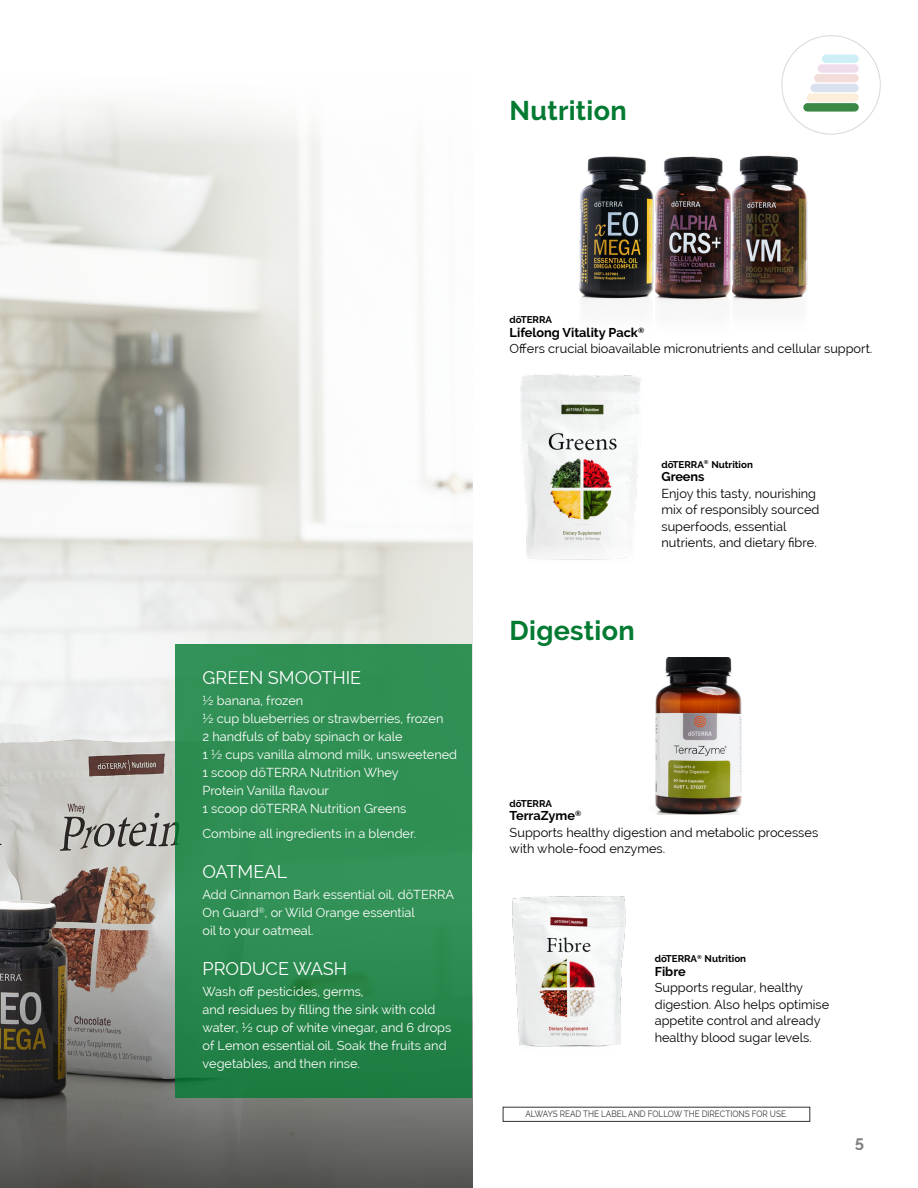
<style>
.page{position:relative;width:918px;height:1188px;background:#fff}
.page>*{position:absolute;margin:0;border:0;box-sizing:border-box;transform-origin:0 0}
.t1{font:700 27px "Raleway";letter-spacing:.01em;color:#037a31}
.t2{font:18px "Raleway";color:#fff}
.t3{font:700 16.5px "Raleway";color:#000}
.t4{font:12.75px/18px "Raleway";color:#fff}
.t5{font:12.75px/16.5px "Raleway";color:#000}
.t6{font:700 12.75px "Raleway";color:#000}
.t7{font:700 9.75px "Raleway";color:#000}
.t8{font:9px "Raleway";color:#000;scale:.9 1}
.s1{font-weight:700}
</style>
<div class="page">
<img style="left:655px;top:156px;width:75px;height:148px">
<img style="left:579px;top:156px;width:74px;height:145px">
<svg style="left:0;top:808px;width:176px;height:93px;fill:#ccccc7"></svg>
<svg style="left:0;top:101px;width:472px;height:707px"></svg>
<svg style="left:0;top:901px;width:473px;height:287px"></svg>
<img style="left:520px;top:374px;width:121px;height:186px">
<img style="left:655px;top:658px;width:87px;height:156px">
<div style="left:818px;top:64px;width:41px;height:9px;background:#efddeb;border-radius:4px"></div>
<div style="left:822px;top:55px;width:37px;height:8px;background:#cdeff5;border-radius:4px"></div>
<div style="left:814px;top:74px;width:45px;height:8px;background:#f3dddb;border-radius:4px"></div>
<div style="left:810px;top:84px;width:49px;height:8px;background:#dbe2ef;border-radius:4px"></div>
<div style="left:807px;top:93px;width:52px;height:9px;background:#fdeddb;border-radius:4px"></div>
<div style="left:803px;top:103px;width:56px;height:9px;background:#3b8844;border-radius:4px"></div>
<div style="left:176px;top:644px;width:296px;height:454px;background:linear-gradient(to bottom,#359459,#228247)"></div>
<img style="left:512px;top:896px;width:114px;height:151px">
<img style="left:733px;top:155px;width:75px;height:153px">
<h1 class="t1" style="left:510px;top:95px;width:119px">Nutrition</h1>
<h2 class="t2" style="left:202px;top:667px;width:160px">GREEN SMOOTHIE</h2>
<p class="t4" style="left:202px;top:692px;width:256px">½ banana, frozen<br>½ cup blueberries or strawberries, frozen<br>2 handfuls of baby spinach or kale<br>1 ½ cups vanilla almond milk, unsweetened<br>1 scoop dōTERRA Nutrition Whey<br>Protein Vanilla flavour<br>1 scoop dōTERRA Nutrition Greens</p>
<p class="t4" style="left:202px;top:824px;width:215px">Combine all ingredients in a blender.</p>
<h2 class="t2" style="left:202px;top:861px;width:86px">OATMEAL</h2>
<p class="t4" style="left:202px;top:885px;width:253px">Add Cinnamon Bark essential oil, dōTERRA<br>On Guard<sup>®</sup>, or Wild Orange essential<br>oil to your oatmeal.</p>
<h2 class="t2" style="left:202px;top:958px;width:146px">PRODUCE WASH</h2>
<p class="t4" style="left:202px;top:982px;width:250px">Wash off pesticides, germs,<br>and residues by filling the sink with cold water, ½ cup of white vinegar, and 6 drops of Lemon essential oil. Soak the fruits and vegetables, and then rinse.</p>
<p class="t7" style="left:510px;top:314px;width:44px">dōTERRA</p>
<p class="t5" style="left:510px;top:324px;width:364px"><span class="s1">Lifelong Vitality Pack</span><sup>®<br></sup>Offers crucial bioavailable micronutrients and cellular support.</p>
<h1 class="t1" style="left:510px;top:615px;width:127px">Digestion</h1>
<p class="t7" style="left:662px;top:459px;width:93px">dōTERRA<sup>®</sup> Nutrition</p>
<p class="t6" style="left:662px;top:469px;width:45px">Greens</p>
<p class="t5" style="left:662px;top:485px;width:160px">Enjoy this tasty, nourishing mix of responsibly sourced superfoods, essential nutrients, and dietary fibre.</p>
<p class="t7" style="left:510px;top:798px;width:44px">dōTERRA</p>
<p class="t5" style="left:510px;top:807px;width:310px"><span class="s1">TerraZyme</span><sup>®<br></sup>Supports healthy digestion and metabolic processes with whole-food enzymes.</p>
<p class="t7" style="left:655px;top:953px;width:93px">dōTERRA<sup>®</sup> Nutrition</p>
<p class="t6" style="left:655px;top:964px;width:32px">Fibre</p>
<p class="t5" style="left:655px;top:980px;width:176px">Supports regular, healthy digestion. Also helps optimise appetite control and already healthy blood sugar levels.</p>
<p class="t8" style="left:525px;top:1108px;width:293px">ALWAYS READ THE LABEL AND FOLLOW THE DIRECTIONS FOR USE.</p>
<p class="t3" style="left:855px;top:1134px;width:11px">5</p>
</div>
